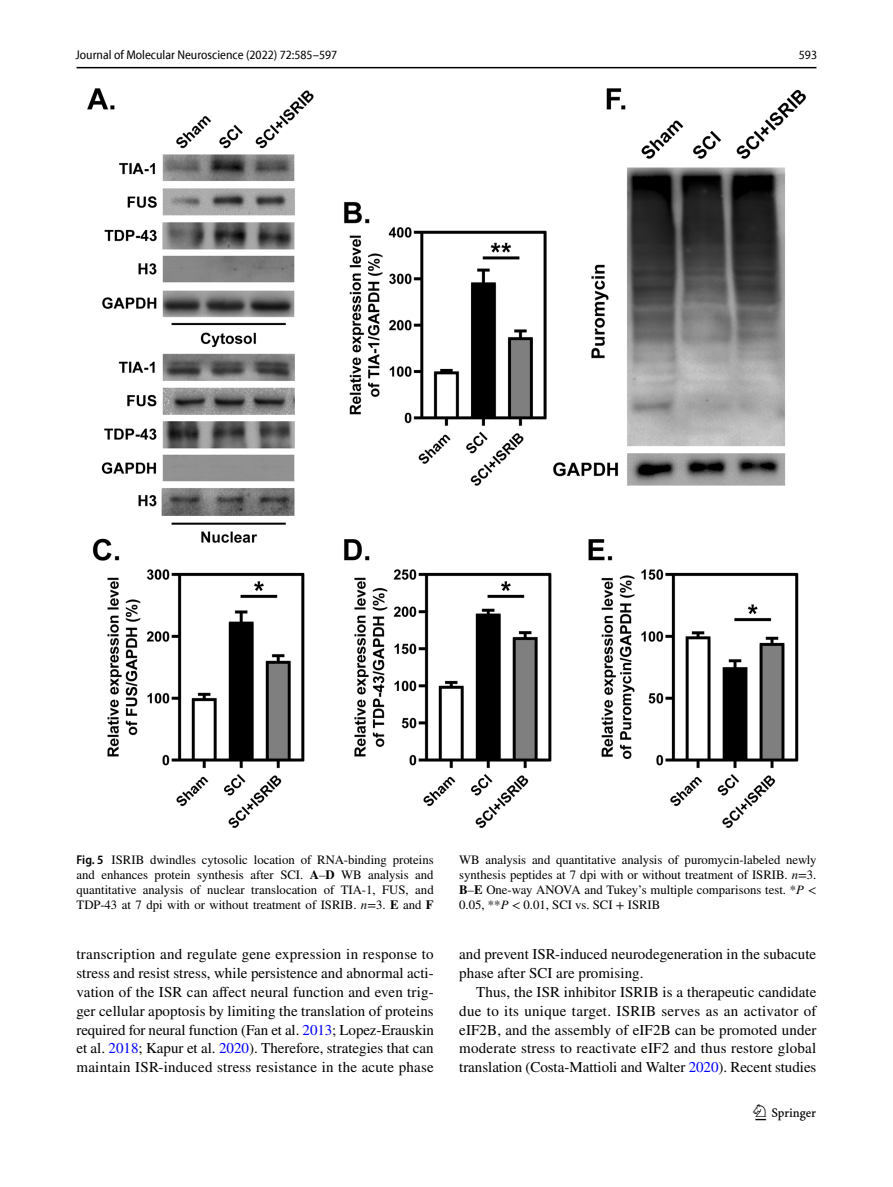
<style>
.page{position:relative;width:893px;height:1187px;background:#fff}
.page>*{position:absolute;margin:0;border:0;box-sizing:border-box;transform-origin:0 0}
.t1{font:22.5px "Springnew Regular 3";color:#000}
.t2{font:15px/18.8px "STIX";color:#000;text-align:justify}
.t3{font:12.75px/15px "STIX";color:#000;text-align:justify}
.t4{font:semi-condensed 12.75px "Myriad Pro Unic";color:#000}
.s1{font-family:"Myriad Pro";font-weight:600;font-stretch:semi-condensed}
.s2{font-weight:700}
.s3{font-style:italic}
.s4{color:#00f}
</style>
<div class="page">
<hr style="left:77px;top:67px;width:739px;height:1px;background:#000">
<img style="left:87px;top:88px;width:719px;height:741px">
<p class="t4" style="left:76px;top:50px;width:263px">Journal of Molecular Neuroscience (2022) 72:585–597</p>
<p class="t4" style="left:799px;top:50px;width:20px">593</p>
<p class="t3" style="left:77px;top:853px;width:359px"><span class="s1">Fig. 5</span> ISRIB dwindles cytosolic location of RNA-binding proteins and enhances protein synthesis after SCI. <span class="s2">A</span>–<span class="s2">D</span> WB analysis and quantitative analysis of nuclear translocation of TIA-1, FUS, and TDP-43 at 7 dpi with or without treatment of ISRIB. <span class="s3">n</span>=3. <span class="s2">E</span> and <span class="s2">F</span></p>
<p class="t3" style="left:459px;top:853px;width:359px">WB analysis and quantitative analysis of puromycin-labeled newly synthesis peptides at 7 dpi with or without treatment of ISRIB. <span class="s3">n</span>=3.<br><span class="s2">B</span>–<span class="s2">E</span> One-way ANOVA and Tukey’s multiple comparisons test. *<span class="s3">P</span> &lt; 0.05, **<span class="s3">P</span> &lt; 0.01, SCI vs. SCI + ISRIB</p>
<p class="t2" style="left:77px;top:946px;width:359px">transcription and regulate gene expression in response to stress and resist stress, while persistence and abnormal acti&shy;vation of the ISR can affect neural function and even trig&shy;ger cellular apoptosis by limiting the translation of proteins required for neural function (Fan et al. <span class="s4">2013</span>; Lopez-Erauskin et al. <span class="s4">2018</span>; Kapur et al. <span class="s4">2020</span>). Therefore, strategies that can maintain ISR-induced stress resistance in the acute phase</p>
<p class="t2" style="left:459px;top:946px;width:358px">and prevent ISR-induced neurodegeneration in the subacute phase after SCI are promising.</p>
<p class="t2" style="left:459px;top:983px;width:359px;text-indent:17px">Thus, the ISR inhibitor ISRIB is a therapeutic candidate due to its unique target. ISRIB serves as an activator of eIF2B, and the assembly of eIF2B can be promoted under moderate stress to reactivate eIF2 and thus restore global translation (Costa-Mattioli and Walter <span class="s4">2020</span>). Recent studies</p>
<h1 class="t1" style="left:755px;top:1104px;width:62px">1 3</h1>
</div>
